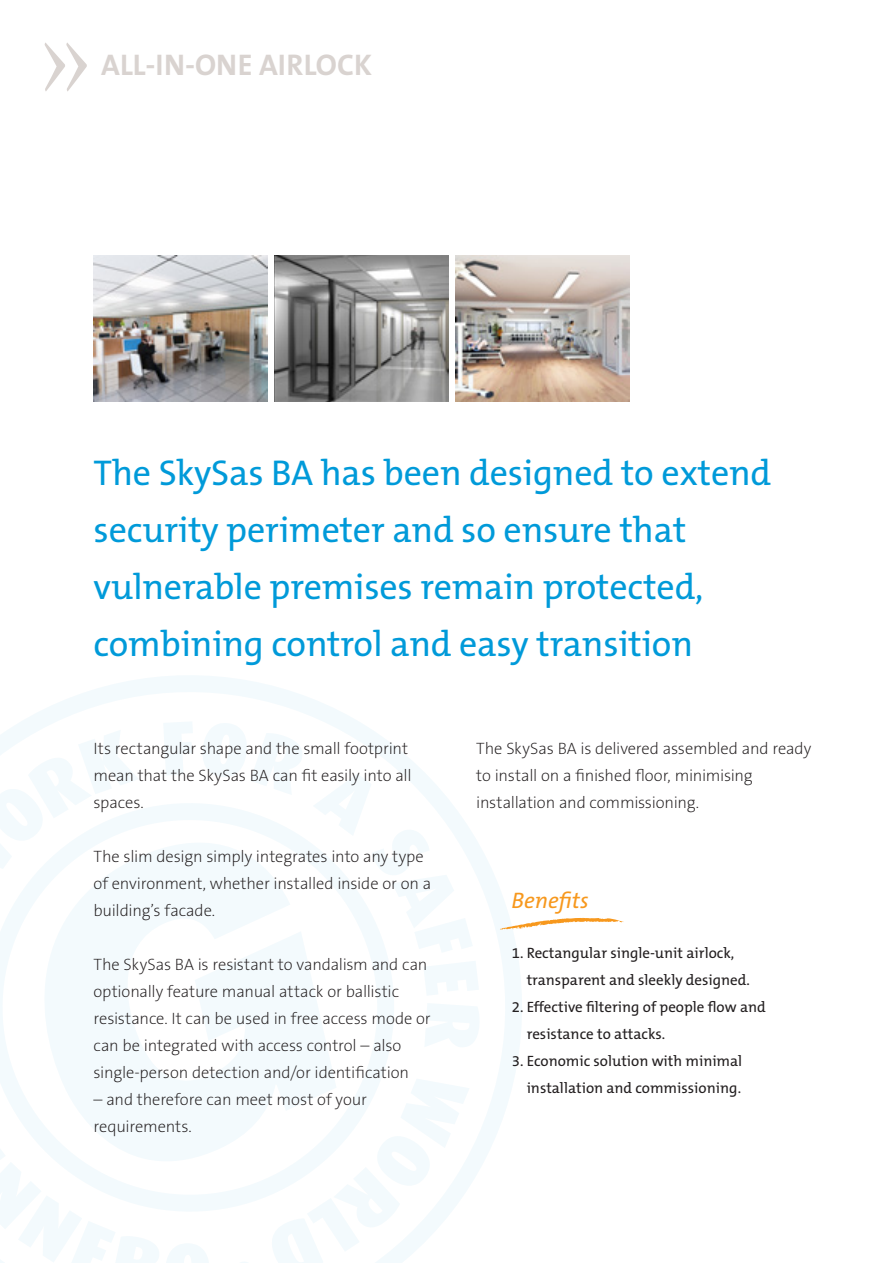
<style>
.page{position:relative;width:893px;height:1263px;background:#fff}
.page>*{position:absolute;margin:0;border:0;box-sizing:border-box;transform-origin:0 0}
.t1{font:36px/57px "The Mix B5 Plain";letter-spacing:-.005em;color:#009ad9}
.t2{font:700 30px "The Mix B7";color:#d9d3d0}
.t3{font:italic 22.5px "The Mix B5 Plain";color:#f7981d}
.t4{font:200 16.5px/27px "The Sans B2";letter-spacing:-.01em;color:#231f20}
.t5{font:15px/27px "The Mix B5 Plain";color:#231f20}
</style>
<div class="page">
<svg style="left:45px;top:42px;width:42px;height:50px"></svg>
<img style="left:94px;top:255px;width:173px;height:147px">
<img style="left:275px;top:255px;width:173px;height:147px">
<img style="left:456px;top:255px;width:173px;height:147px">
<svg style="left:9px;top:676px;width:513px;height:509px"></svg>
<svg style="left:0;top:761px;width:436px;height:450px"></svg>
<svg style="left:27px;top:830px;width:310px;height:360px;fill:#f3fafd"></svg>
<svg style="left:0;top:730px;width:139px;height:161px"></svg>
<svg style="left:163px;top:721px;width:30px;height:54px"></svg>
<svg style="left:202px;top:723px;width:101px;height:72px"></svg>
<svg style="left:313px;top:773px;width:160px;height:180px"></svg>
<svg style="left:423px;top:961px;width:56px;height:35px"></svg>
<svg style="left:424px;top:1003px;width:56px;height:44px"></svg>
<svg style="left:272px;top:1078px;width:198px;height:185px"></svg>
<svg style="left:0;top:1123px;width:159px;height:140px"></svg>
<svg style="left:166px;top:1244px;width:43px;height:19px"></svg>
<svg style="left:500px;top:917px;width:124px;height:13px"></svg>
<h2 class="t2" style="left:101px;top:49px;width:272px">ALL-IN-ONE AIRLOCK</h2>
<h1 class="t1" style="left:94px;top:446px;width:679px">The SkySas BA has been designed to extend security perimeter and so ensure that vulnerable premises remain protected, combining control and easy transition</h1>
<p class="t4" style="left:94px;top:736px;width:320px">Its rectangular shape and the small footprint mean that the SkySas BA can fit easily into all spaces.</p>
<p class="t4" style="left:94px;top:844px;width:339px">The slim design simply integrates into any type of environment, whether installed inside or on a building’s facade.</p>
<p class="t4" style="left:94px;top:952px;width:339px">The SkySas BA is resistant to vandalism and can optionally feature manual attack or ballistic resistance. It can be used in free access mode or can be integrated with access control – also single-person detection and/or identification</p>
<p class="t4" style="left:94px;top:1087px;width:275px">– and therefore can meet most of your requirements.</p>
<p class="t4" style="left:476px;top:736px;width:337px">The SkySas BA is delivered assembled and ready to install on a finished floor, minimising installation and commissioning.</p>
<h3 class="t3" style="left:512px;top:888px;width:78px">Benefits</h3>
<p class="t5" style="left:527px;top:940px;width:225px;text-indent:-15px">1. Rectangular single-unit airlock, transparent and sleekly designed.</p>
<p class="t5" style="left:527px;top:994px;width:241px;text-indent:-15px">2. Effective filtering of people flow and resistance to attacks.</p>
<p class="t5" style="left:512px;top:1048px;width:232px;text-align:right">3. Economic solution with minimal installation and commissioning.</p>
</div>
